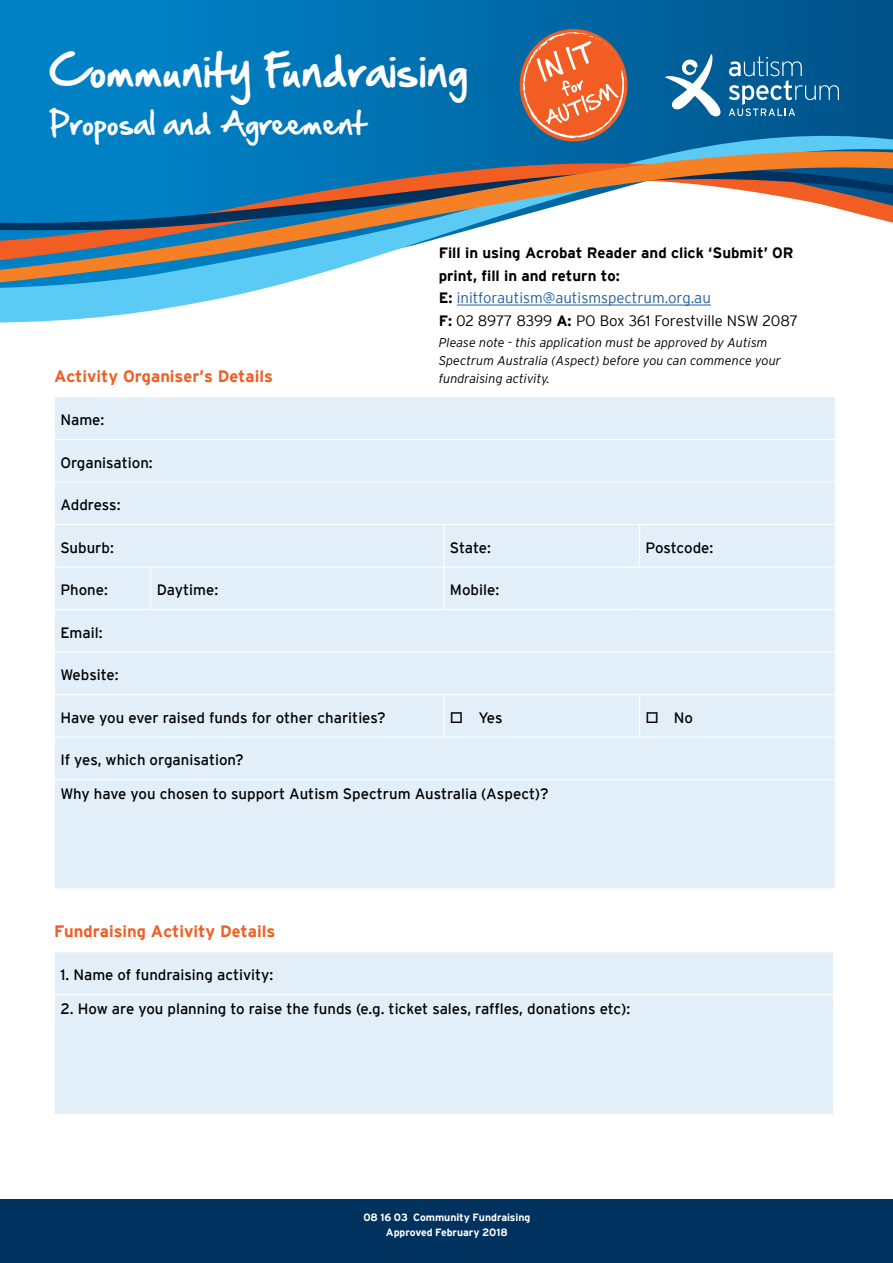
<style>
.page{position:relative;width:893px;height:1263px;background:#fff}
.page>*{position:absolute;margin:0;border:0;box-sizing:border-box;transform-origin:0 0}
.t1{font:39px "Hand Of Sean";color:#fff}
.t2{font:27px "Hand Of Sean";color:#fff}
.t3{font:700 16.5px "Interstate";color:#f15d22}
.t4{font:15px "Interstate";color:#000}
.t5{font:700 15px/22.5px "Interstate";color:#000}
.t6{font:italic 300 12.75px/18px "Interstate";color:#000}
.t7{font:700 10.5px/15px "Interstate";letter-spacing:-.005em;color:#fff;text-align:center}
.s1{font-weight:300;color:#215e9e}
.s2{font-weight:300}
</style>
<div class="page">
<div style="left:55px;top:952px;width:778px;height:162px;background:#e2eff9"></div>
<hr style="left:54px;top:994px;width:520px;height:1px;background:#fff">
<hr style="left:574px;top:994px;width:134px;height:1px;background:#fff">
<hr style="left:708px;top:994px;width:126px;height:1px;background:#fff">
<div style="left:55px;top:398px;width:780px;height:490px;background:#e2eff9"></div>
<hr style="left:54px;top:439px;width:97px;height:1px;background:#fff">
<hr style="left:151px;top:439px;width:293px;height:1px;background:#fff">
<hr style="left:444px;top:439px;width:196px;height:1px;background:#fff">
<hr style="left:640px;top:439px;width:196px;height:1px;background:#fff">
<hr style="left:54px;top:482px;width:97px;height:1px;background:#fff">
<hr style="left:151px;top:482px;width:293px;height:1px;background:#fff">
<hr style="left:444px;top:482px;width:196px;height:1px;background:#fff">
<hr style="left:640px;top:482px;width:196px;height:1px;background:#fff">
<hr style="left:54px;top:524px;width:97px;height:1px;background:#fff">
<hr style="left:151px;top:524px;width:293px;height:1px;background:#fff">
<hr style="left:444px;top:524px;width:196px;height:1px;background:#fff">
<hr style="left:444px;top:525px;width:1px;height:42px;background:#fff">
<hr style="left:640px;top:524px;width:196px;height:1px;background:#fff">
<hr style="left:639px;top:525px;width:1px;height:42px;background:#fff">
<hr style="left:54px;top:567px;width:97px;height:1px;background:#fff">
<hr style="left:151px;top:567px;width:293px;height:1px;background:#fff">
<hr style="left:150px;top:567px;width:1px;height:42px;background:#fff">
<hr style="left:444px;top:567px;width:196px;height:1px;background:#fff">
<hr style="left:444px;top:567px;width:1px;height:42px;background:#fff">
<hr style="left:640px;top:567px;width:196px;height:1px;background:#fff">
<hr style="left:54px;top:609px;width:97px;height:1px;background:#fff">
<hr style="left:151px;top:609px;width:293px;height:1px;background:#fff">
<hr style="left:444px;top:609px;width:196px;height:1px;background:#fff">
<hr style="left:640px;top:609px;width:196px;height:1px;background:#fff">
<hr style="left:54px;top:652px;width:97px;height:1px;background:#fff">
<hr style="left:151px;top:652px;width:293px;height:1px;background:#fff">
<hr style="left:444px;top:652px;width:196px;height:1px;background:#fff">
<hr style="left:640px;top:652px;width:196px;height:1px;background:#fff">
<hr style="left:54px;top:694px;width:97px;height:1px;background:#fff">
<hr style="left:151px;top:694px;width:293px;height:1px;background:#fff">
<hr style="left:444px;top:694px;width:196px;height:1px;background:#fff">
<hr style="left:444px;top:695px;width:1px;height:42px;background:#fff">
<hr style="left:640px;top:694px;width:196px;height:1px;background:#fff">
<hr style="left:639px;top:695px;width:1px;height:42px;background:#fff">
<hr style="left:54px;top:737px;width:97px;height:1px;background:#fff">
<hr style="left:151px;top:737px;width:293px;height:1px;background:#fff">
<hr style="left:444px;top:737px;width:196px;height:1px;background:#fff">
<hr style="left:640px;top:737px;width:196px;height:1px;background:#fff">
<hr style="left:54px;top:779px;width:97px;height:1px;background:#fff">
<hr style="left:151px;top:779px;width:293px;height:1px;background:#fff">
<hr style="left:444px;top:779px;width:196px;height:1px;background:#fff">
<hr style="left:640px;top:779px;width:196px;height:1px;background:#fff">
<div style="left:0;top:1199px;width:893px;height:64px;background:#003260"></div>
<svg style="left:0;top:0;width:665px;height:123px;background:#0076b7"></svg>
<svg style="left:0;top:123px;width:665px;height:200px;fill:#007cbf"></svg>
<svg style="left:0;top:151px;width:711px;height:167px"></svg>
<svg style="left:665px;top:0;width:228px;height:261px"></svg>
<svg style="left:520px;top:29px;width:108px;height:112px;background:#bf7258"></svg>
<h1 class="t1" style="left:49px;top:36px;width:421px">Community Fundraising</h1>
<h2 class="t2" style="left:49px;top:99px;width:319px">Proposal and Agreement</h2>
<p class="t5" style="left:439px;top:242px;width:361px">Fill in using Acrobat Reader and click ‘Submit’ OR print, fill in and return to:<br>E: <span class="s1">initforautism@autismspectrum.org.au<br></span>F: <span class="s2">02 8977 8399</span> A: <span class="s2">PO Box 361 Forestville NSW 2087</span></p>
<p class="t6" style="left:439px;top:334px;width:344px">Please note - this application must be approved by Autism<br>Spectrum Australia (Aspect) before you can commence your</p>
<p class="t3" style="left:54px;top:367px;width:220px">Activity Organiser’s Details</p>
<p class="t6" style="left:439px;top:370px;width:113px">fundraising activity.</p>
<p class="t4" style="left:60px;top:411px;width:45px">Name:</p>
<p class="t4" style="left:60px;top:454px;width:94px">Organisation:</p>
<p class="t4" style="left:60px;top:496px;width:62px">Address:</p>
<p class="t4" style="left:60px;top:539px;width:55px">Suburb:</p>
<p class="t4" style="left:450px;top:539px;width:43px">State:</p>
<p class="t4" style="left:646px;top:539px;width:69px">Postcode:</p>
<p class="t4" style="left:60px;top:581px;width:49px">Phone:</p>
<p class="t4" style="left:157px;top:581px;width:63px">Daytime:</p>
<p class="t4" style="left:450px;top:581px;width:51px">Mobile:</p>
<p class="t4" style="left:60px;top:624px;width:44px">Email:</p>
<p class="t4" style="left:60px;top:667px;width:60px">Website:</p>
<p class="t4" style="left:60px;top:709px;width:327px">Have you ever raised funds for other charities?</p>
<p class="t4" style="left:450px;top:709px;width:54px">□ Yes</p>
<p class="t4" style="left:646px;top:709px;width:49px">□ No</p>
<p class="t4" style="left:60px;top:752px;width:185px">If yes, which organisation?</p>
<p class="t4" style="left:60px;top:786px;width:490px">Why have you chosen to support Autism Spectrum Australia (Aspect)?</p>
<p class="t3" style="left:54px;top:922px;width:223px">Fundraising Activity Details</p>
<p class="t4" style="left:60px;top:966px;width:214px">1. Name of fundraising activity:</p>
<p class="t4" style="left:60px;top:1000px;width:571px">2. How are you planning to raise the funds (e.g. ticket sales, raffles, donations etc):</p>
<p class="t7" style="left:363px;top:1210px;width:169px">08 16 03 Community Fundraising<br>Approved February 2018</p>
</div>
